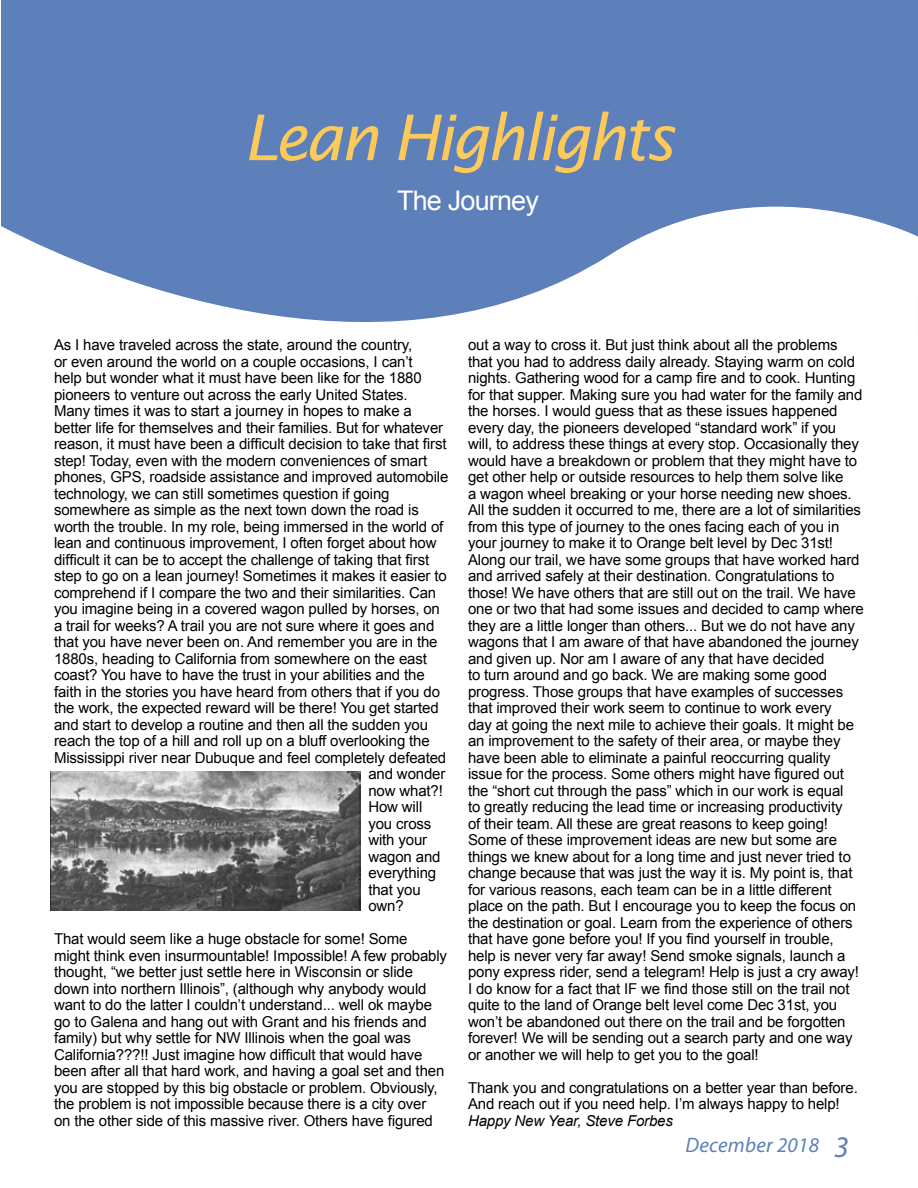
<style>
.page{position:relative;width:918px;height:1188px;background:#fff}
.page>*{position:absolute;margin:0;border:0;box-sizing:border-box;transform-origin:0 0}
.t1{font:italic 63px "Lucida Sans";letter-spacing:-.05em;color:#fcca5b}
.t2{font:27px "Arial";letter-spacing:-.03em;color:#fff}
.t3{font:italic 21px "Myriad Pro";letter-spacing:.01em;color:#5d80ba}
.t4{font:15px/16.5px "Arial";letter-spacing:-.01em;color:#000}
.t5{font:italic 15px "Arial";letter-spacing:-.01em;color:#000}
.s1{font-size:30px}
</style>
<div class="page">
<div style="left:1px;top:0;width:916px;height:336px;background:#5d80ba"></div>
<svg style="left:1px;top:159px;width:917px;height:177px"></svg>
<img style="left:51px;top:771px;width:310px;height:140px">
<h1 class="t1" style="left:243px;top:102px;width:433px">Lean Highlights</h1>
<h2 class="t2" style="left:397px;top:183px;width:143px">The Journey</h2>
<p class="t4" style="left:54px;top:337px;width:360px">As I have traveled across the state, around the country,</p>
<p class="t4" style="left:54px;top:353px;width:360px">or even around the world on a couple occasions, I can’t</p>
<p class="t4" style="left:54px;top:370px;width:369px">help but wonder what it must have been like for the 1880</p>
<p class="t4" style="left:54px;top:386px;width:355px">pioneers to venture out across the early United States.</p>
<p class="t4" style="left:54px;top:403px;width:359px">Many times it was to start a journey in hopes to make a</p>
<p class="t4" style="left:54px;top:419px;width:391px">better life for themselves and their families. But for whatever</p>
<p class="t4" style="left:54px;top:436px;width:394px">reason, it must have been a difficult decision to take that first</p>
<p class="t4" style="left:54px;top:452px;width:375px">step! Today, even with the modern conveniences of smart</p>
<p class="t4" style="left:54px;top:469px;width:396px">phones, GPS, roadside assistance and improved automobile</p>
<p class="t4" style="left:54px;top:485px;width:337px">technology, we can still sometimes question if going</p>
<p class="t4" style="left:54px;top:502px;width:366px">somewhere as simple as the next town down the road is</p>
<p class="t4" style="left:54px;top:518px;width:391px">worth the trouble. In my role, being immersed in the world of</p>
<p class="t4" style="left:54px;top:535px;width:384px">lean and continuous improvement, I often forget about how</p>
<p class="t4" style="left:54px;top:551px;width:377px">difficult it can be to accept the challenge of taking that first</p>
<p class="t4" style="left:54px;top:568px;width:394px">step to go on a lean journey! Sometimes it makes it easier to</p>
<p class="t4" style="left:54px;top:584px;width:384px">comprehend if I compare the two and their similarities. Can</p>
<p class="t4" style="left:54px;top:601px;width:387px">you imagine being in a covered wagon pulled by horses, on</p>
<p class="t4" style="left:54px;top:617px;width:382px">a trail for weeks? A trail you are not sure where it goes and</p>
<p class="t4" style="left:54px;top:634px;width:385px">that you have never been on. And remember you are in the</p>
<p class="t4" style="left:54px;top:650px;width:374px">1880s, heading to California from somewhere on the east</p>
<p class="t4" style="left:54px;top:667px;width:372px">coast? You have to have the trust in your abilities and the</p>
<p class="t4" style="left:54px;top:683px;width:388px">faith in the stories you have heard from others that if you do</p>
<p class="t4" style="left:54px;top:700px;width:386px">the work, the expected reward will be there! You get started</p>
<p class="t4" style="left:54px;top:716px;width:376px">and start to develop a routine and then all the sudden you</p>
<p class="t4" style="left:54px;top:733px;width:377px">reach the top of a hill and roll up on a bluff overlooking the</p>
<p class="t4" style="left:54px;top:749px;width:394px">Mississippi river near Dubuque and feel completely defeated</p>
<p class="t4" style="left:368px;top:766px;width:79px">and wonder</p>
<p class="t4" style="left:368px;top:782px;width:76px">now what?!</p>
<p class="t4" style="left:368px;top:799px;width:55px">How will</p>
<p class="t4" style="left:368px;top:815px;width:64px">you cross</p>
<p class="t4" style="left:368px;top:832px;width:60px">with your</p>
<p class="t4" style="left:368px;top:848px;width:74px">wagon and</p>
<p class="t4" style="left:368px;top:865px;width:69px">everything</p>
<p class="t4" style="left:368px;top:881px;width:54px">that you</p>
<p class="t4" style="left:368px;top:898px;width:37px">own?</p>
<p class="t4" style="left:54px;top:931px;width:395px">That would seem like a huge obstacle for some! Some might think even insurmountable! Impossible! A few probably thought, “we better just settle here in Wisconsin or slide down into northern Illinois”, (although why anybody would want to do the latter I couldn’t understand... well ok maybe go to Galena and hang out with Grant and his friends and family) but why settle for NW Illinois when the goal was California???!! Just imagine how difficult that would have been after all that hard work, and having a goal set and then you are stopped by this big obstacle or problem. Obviously, the problem is not impossible because there is a city over<br>on the other side of this massive river. Others have figured</p>
<p class="t4" style="left:468px;top:337px;width:397px">out a way to cross it. But just think about all the problems that you had to address daily already. Staying warm on cold nights. Gathering wood for a camp fire and to cook. Hunting for that supper. Making sure you had water for the family and the horses. I would guess that as these issues happened every day, the pioneers developed “standard work” if you will, to address these things at every stop. Occasionally they would have a breakdown or problem that they might have to get other help or outside resources to help them solve like<br>a wagon wheel breaking or your horse needing new shoes.<br>All the sudden it occurred to me, there are a lot of similarities from this type of journey to the ones facing each of you in your journey to make it to Orange belt level by Dec 31st!<br>Along our trail, we have some groups that have worked hard and arrived safely at their destination. Congratulations to those! We have others that are still out on the trail. We have one or two that had some issues and decided to camp where they are a little longer than others... But we do not have any wagons that I am aware of that have abandoned the journey and given up. Nor am I aware of any that have decided<br>to turn around and go back. We are making some good progress. Those groups that have examples of successes that improved their work seem to continue to work every<br>day at going the next mile to achieve their goals. It might be an improvement to the safety of their area, or maybe they have been able to eliminate a painful reoccurring quality issue for the process. Some others might have figured out the “short cut through the pass” which in our work is equal<br>to greatly reducing the lead time or increasing productivity<br>of their team. All these are great reasons to keep going!<br>Some of these improvement ideas are new but some are things we knew about for a long time and just never tried to change because that was just the way it is. My point is, that for various reasons, each team can be in a little different place on the path. But I encourage you to keep the focus on the destination or goal. Learn from the experience of others that have gone before you! If you find yourself in trouble, help is never very far away! Send smoke signals, launch a pony express rider, send a telegram! Help is just a cry away!<br>I do know for a fact that IF we find those still on the trail not quite to the land of Orange belt level come Dec 31st, you won’t be abandoned out there on the trail and be forgotten forever! We will be sending out a search party and one way or another we will help to get you to the goal!</p>
<p class="t4" style="left:468px;top:1079px;width:391px">Thank you and congratulations on a better year than before.<br>And reach out if you need help. I’m always happy to help!</p>
<p class="t5" style="left:468px;top:1111px;width:206px">Happy New Year, Steve Forbes</p>
<h3 class="t3" style="left:686px;top:1132px;width:165px">December 2018 <span class="s1">3</span></h3>
</div>
